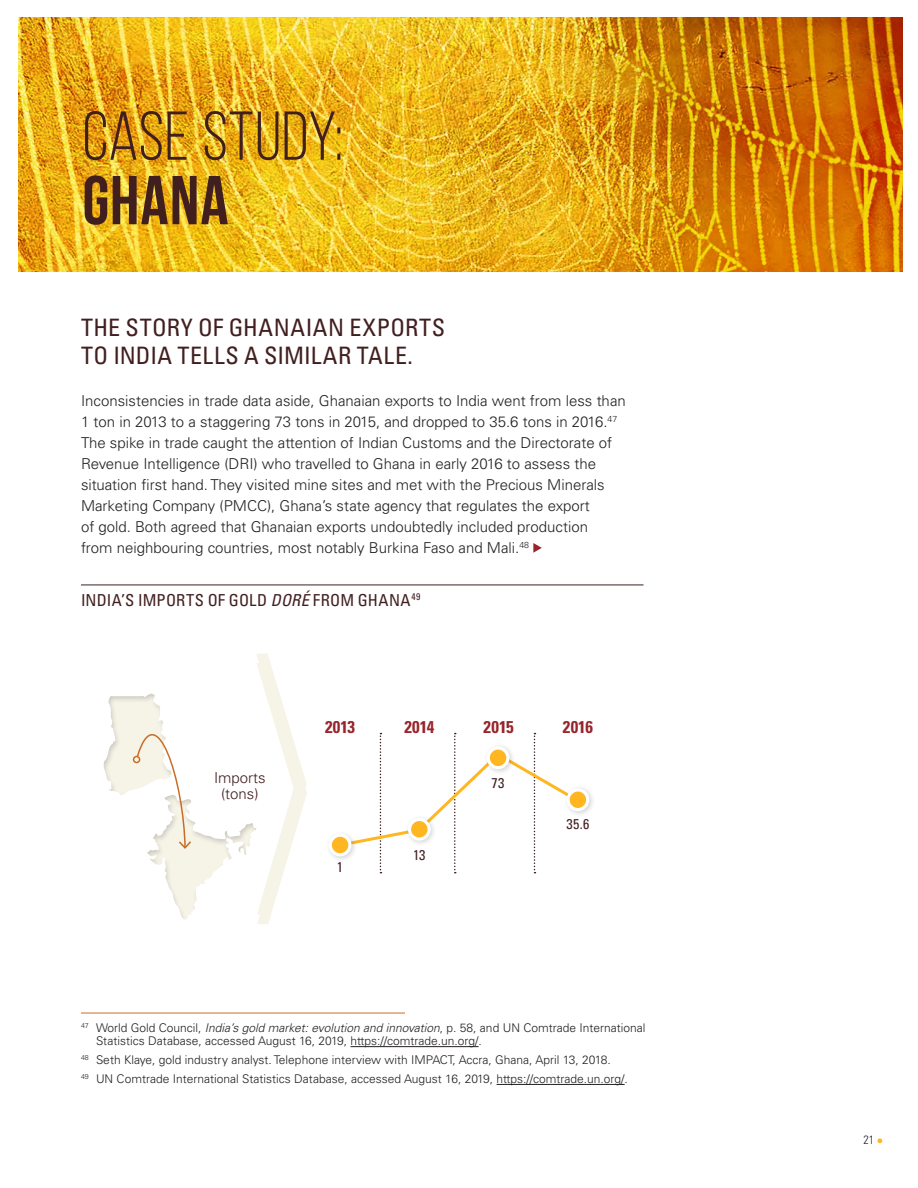
<style>
.page{position:relative;width:918px;height:1188px;background:#fff}
.page>*{position:absolute;margin:0;border:0;box-sizing:border-box;transform-origin:0 0}
.t1{font:69px "Bebas Neue";letter-spacing:.005em;color:#421f1f}
.t2{font:700 69px "Bebas Neue";letter-spacing:.015em;color:#421f1f}
.t3{font:condensed 24px/28.5px "Univers LT Std";letter-spacing:.02em;color:#421f1f}
.t4{font:700 condensed 17.1px "Univers LT Std";letter-spacing:.005em;color:#97252b}
.t5{font:condensed 16.5px "Univers LT Std";letter-spacing:.01em;color:#421f1f}
.t6{font:300 15px/21px "Univers LT Std";color:#231f20}
.t7{font:300 15px/16px "Univers LT Std";color:#421f1f;text-align:center}
.t8{font:condensed 14.25px "Univers LT Std";color:#421f1f}
.t9{font:300 12px/13.5px "Univers LT Std";color:#231f20}
.t10{font:300 condensed 12px "Univers LT Std";color:#231f20}
.s1{font-style:italic}
</style>
<div class="page">
<svg style="left:877px;top:1138px;width:5px;height:5px"></svg>
<svg style="left:533px;top:543px;width:9px;height:10px"></svg>
<hr style="left:81px;top:1013px;width:324px;height:1px;background:#c96d26">
<hr style="left:351px;top:1046px;width:128px;height:1px;background:#231f20">
<hr style="left:497px;top:1084px;width:128px;height:1px;background:#231f20">
<img style="left:19px;top:17px;width:883px;height:254px">
<hr style="left:81px;top:585px;width:563px;height:1px;background:#421f1f">
<svg style="left:358px;top:733px;width:205px;height:140px"></svg>
<div style="left:405px;top:815px;width:32px;height:32px;background:#231f20;opacity:.2"></div>
<svg style="left:410px;top:819px;width:19px;height:20px"></svg>
<div style="left:408px;top:818px;width:23px;height:23px;border:3px solid #fff;border-radius:50%"></div>
<div style="left:483px;top:743px;width:33px;height:33px;background:#231f20;opacity:.2"></div>
<div style="left:488px;top:748px;width:20px;height:20px;background:#ffb620;border-radius:50%"></div>
<div style="left:487px;top:746px;width:22px;height:23px;border:3px solid #fff;border-radius:50%"></div>
<div style="left:563px;top:785px;width:33px;height:33px;background:#231f20;opacity:.2"></div>
<div style="left:568px;top:790px;width:20px;height:20px;background:#ffb620;border-radius:50%"></div>
<div style="left:567px;top:788px;width:22px;height:23px;border:3px solid #fff;border-radius:50%"></div>
<div style="left:325px;top:830px;width:33px;height:33px;background:#231f20;opacity:.2"></div>
<div style="left:330px;top:835px;width:20px;height:20px;background:#ffb620;border-radius:50%"></div>
<div style="left:329px;top:834px;width:22px;height:22px;border:3px solid #fff;border-radius:50%"></div>
<svg style="left:103px;top:653px;width:204px;height:271px"></svg>
<h1 class="t1" style="left:82px;top:99px;width:262px">CASE STUDY:</h1>
<h1 class="t2" style="left:82px;top:163px;width:148px">GHANA</h1>
<h2 class="t3" style="left:81px;top:313px;width:366px">THE STORY OF GHANAIAN EXPORTS<br>TO INDIA TELLS A SIMILAR TALE.</h2>
<p class="t6" style="left:81px;top:390px;width:546px">Inconsistencies in trade data aside, Ghanaian exports to India went from less than 1 ton in 2013 to a staggering 73 tons in 2015, and dropped to 35.6 tons in 2016.<sup>47<br></sup>The spike in trade caught the attention of Indian Customs and the Directorate of Revenue Intelligence (DRI) who travelled to Ghana in early 2016 to assess the situation first hand. They visited mine sites and met with the Precious Minerals Marketing Company (PMCC), Ghana’s state agency that regulates the export<br>of gold. Both agreed that Ghanaian exports undoubtedly included production<br>from neighbouring countries, most notably Burkina Faso and Mali.<sup>48</sup></p>
<p class="t5" style="left:81px;top:589px;width:341px">INDIA’S IMPORTS OF GOLD <span class="s1">DORÉ</span> FROM GHANA<sup>49</sup></p>
<p class="t7" style="left:214px;top:769px;width:53px">Imports (tons)</p>
<p class="t4" style="left:325px;top:716px;width:32px">2013</p>
<p class="t4" style="left:404px;top:716px;width:31px">2014</p>
<p class="t4" style="left:484px;top:716px;width:31px">2015</p>
<p class="t4" style="left:563px;top:716px;width:32px">2016</p>
<p class="t8" style="left:337px;top:858px;width:8px">1</p>
<p class="t8" style="left:413px;top:846px;width:14px">13</p>
<p class="t8" style="left:492px;top:774px;width:14px">73</p>
<p class="t8" style="left:566px;top:815px;width:24px">35.6</p>
<p class="t9" style="left:96px;top:1021px;width:551px;text-indent:-15px"><sup>47</sup> World Gold Council, <span class="s1">India’s gold market: evolution and innovation</span>, p. 58, and UN Comtrade International<br>Statistics Database, accessed August 16, 2019, https://comtrade.un.org/.</p>
<p class="t9" style="left:81px;top:1051px;width:548px;line-height:18.9px"><sup>48</sup> Seth Klaye, gold industry analyst. Telephone interview with IMPACT, Accra, Ghana, April 13, 2018.<br><sup>49</sup> UN Comtrade International Statistics Database, accessed August 16, 2019, https://comtrade.un.org/.</p>
<p class="t10" style="left:864px;top:1133px;width:12px">21</p>
</div>
